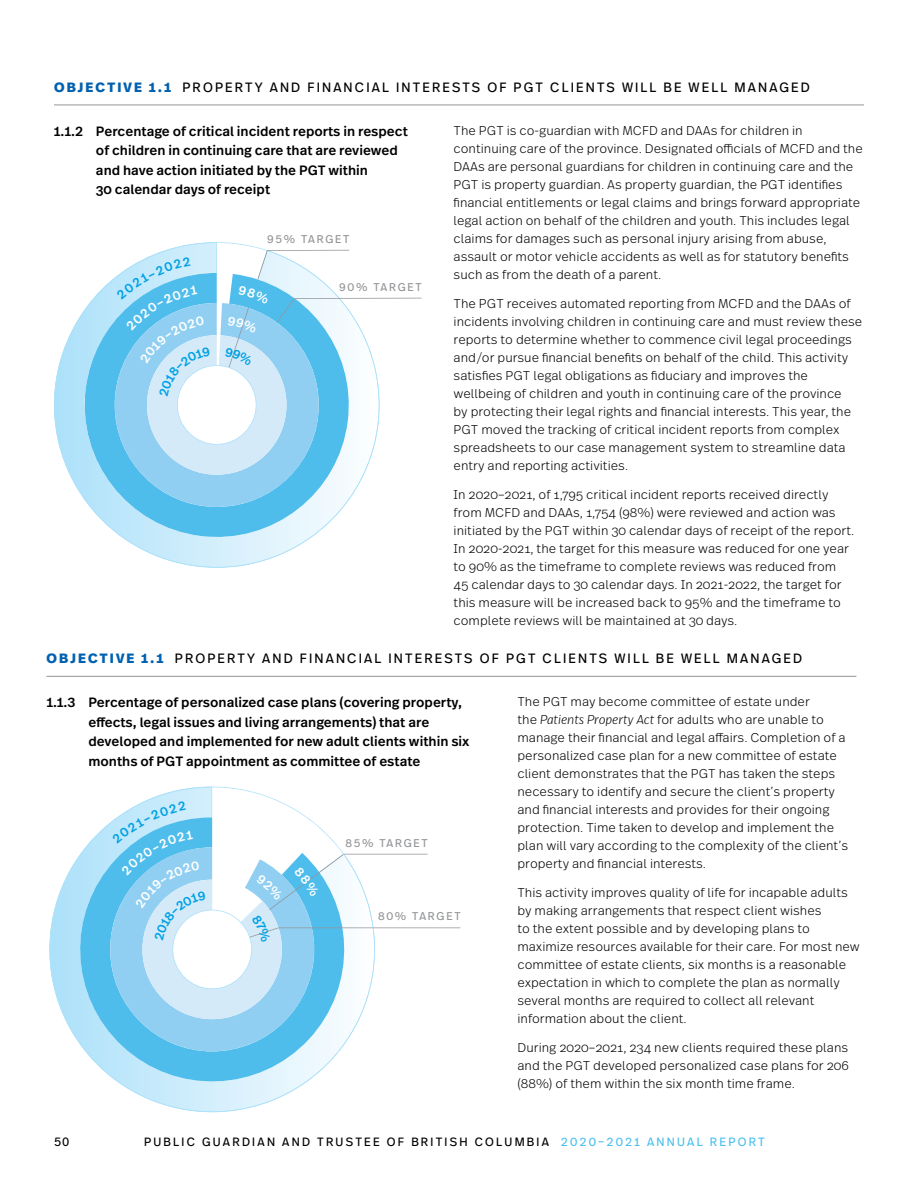
<style>
.page{position:relative;width:918px;height:1188px;background:#fff}
.page>*{position:absolute;margin:0;border:0;box-sizing:border-box;transform-origin:0 0}
.t1{font:500 13.5px/19.5px "Real Text Pro";color:#000}
.t2{font:13.5px "Real Head Pro";letter-spacing:.16em;color:#000}
.t3{font:300 12.75px/18px "Real Text Pro";color:#000}
.t4{font:12px "Real Head Pro";letter-spacing:.19em;color:#000}
.t5{font:11.25px "Real Head Pro";letter-spacing:.16em;color:#939598}
.s1{font-weight:800;color:#0061af}
.s2{font-family:"Real Head Pro"}
.s3{font-style:italic}
.s4{color:#4cc0ef}
</style>
<div class="page">
<hr style="left:46px;top:676px;width:810px;height:1px;background:#939598">
<hr style="left:54px;top:105px;width:810px;height:1px;background:#939598">
<svg style="left:49px;top:787px;width:307px;height:325px"></svg>
<svg style="left:54px;top:242px;width:295px;height:326px"></svg>
<svg style="left:112px;top:801px;width:348px;height:225px"></svg>
<svg style="left:112px;top:250px;width:310px;height:260px"></svg>
<p class="t2" style="left:54px;top:78px;width:757px"><span class="s1">OBJECTIVE 1.1</span> PROPERTY AND FINANCIAL INTERESTS OF PGT CLIENTS WILL BE WELL MANAGED</p>
<p class="t1" style="left:96px;top:121px;width:313px;text-indent:-42px"><span class="s2">1.1.2</span> Percentage of critical incident reports in respect of children in continuing care that are reviewed and have action initiated by the PGT within<br>30 calendar days of receipt</p>
<p class="t5" style="left:267px;top:231px;width:84px">95% TARGET</p>
<p class="t5" style="left:339px;top:279px;width:84px">90% TARGET</p>
<p class="t3" style="left:454px;top:121px;width:411px">The PGT is co-guardian with MCFD and DAAs for children in continuing care of the province. Designated officials of MCFD and the DAAs are personal guardians for children in continuing care and the PGT is property guardian. As property guardian, the PGT identifies financial entitlements or legal claims and brings forward appropriate legal action on behalf of the children and youth. This includes legal claims for damages such as personal injury arising from abuse, assault or motor vehicle accidents as well as for statutory benefits such as from the death of a parent.</p>
<p class="t3" style="left:454px;top:294px;width:410px">The PGT receives automated reporting from MCFD and the DAAs of incidents involving children in continuing care and must review these reports to determine whether to commence civil legal proceedings and/or pursue financial benefits on behalf of the child. This activity satisfies PGT legal obligations as fiduciary and improves the wellbeing of children and youth in continuing care of the province<br>by protecting their legal rights and financial interests. This year, the PGT moved the tracking of critical incident reports from complex spreadsheets to our case management system to streamline data entry and reporting activities.</p>
<p class="t3" style="left:454px;top:485px;width:402px">In 2020–2021, of 1,795 critical incident reports received directly from MCFD and DAAs, 1,754 (98%) were reviewed and action was initiated by the PGT within 30 calendar days of receipt of the report.<br>In 2020-2021, the target for this measure was reduced for one year to 90% as the timeframe to complete reviews was reduced from 45 calendar days to 30 calendar days. In 2021-2022, the target for this measure will be increased back to 95% and the timeframe to complete reviews will be maintained at 30 days.</p>
<p class="t2" style="left:46px;top:649px;width:757px"><span class="s1">OBJECTIVE 1.1</span> PROPERTY AND FINANCIAL INTERESTS OF PGT CLIENTS WILL BE WELL MANAGED</p>
<p class="t1" style="left:88px;top:692px;width:383px;text-indent:-42px"><span class="s2">1.1.3</span> Percentage of personalized case plans (covering property, effects, legal issues and living arrangements) that are developed and implemented for new adult clients within six months of PGT appointment as committee of estate</p>
<p class="t5" style="left:345px;top:835px;width:84px">85% TARGET</p>
<p class="t5" style="left:378px;top:909px;width:84px">80% TARGET</p>
<p class="t3" style="left:517px;top:692px;width:332px">The PGT may become committee of estate under<br>the <span class="s3">Patients Property Act</span> for adults who are unable to manage their financial and legal affairs. Completion of a personalized case plan for a new committee of estate client demonstrates that the PGT has taken the steps necessary to identify and secure the client’s property and financial interests and provides for their ongoing protection. Time taken to develop and implement the plan will vary according to the complexity of the client’s property and financial interests.</p>
<p class="t3" style="left:517px;top:883px;width:344px">This activity improves quality of life for incapable adults by making arrangements that respect client wishes<br>to the extent possible and by developing plans to maximize resources available for their care. For most new committee of estate clients, six months is a reasonable expectation in which to complete the plan as normally several months are required to collect all relevant information about the client.</p>
<p class="t3" style="left:517px;top:1038px;width:333px;text-align:justify">During 2020–2021, 234 new clients required these plans and the PGT developed personalized case plans for 206 (88%) of them within the six month time frame.</p>
<p class="t4" style="left:54px;top:1133px;width:17px">50</p>
<p class="t4" style="left:144px;top:1133px;width:622px">PUBLIC GUARDIAN AND TRUSTEE OF BRITISH COLUMBIA <span class="s4">2020–2021 ANNUAL REPORT</span></p>
</div>
